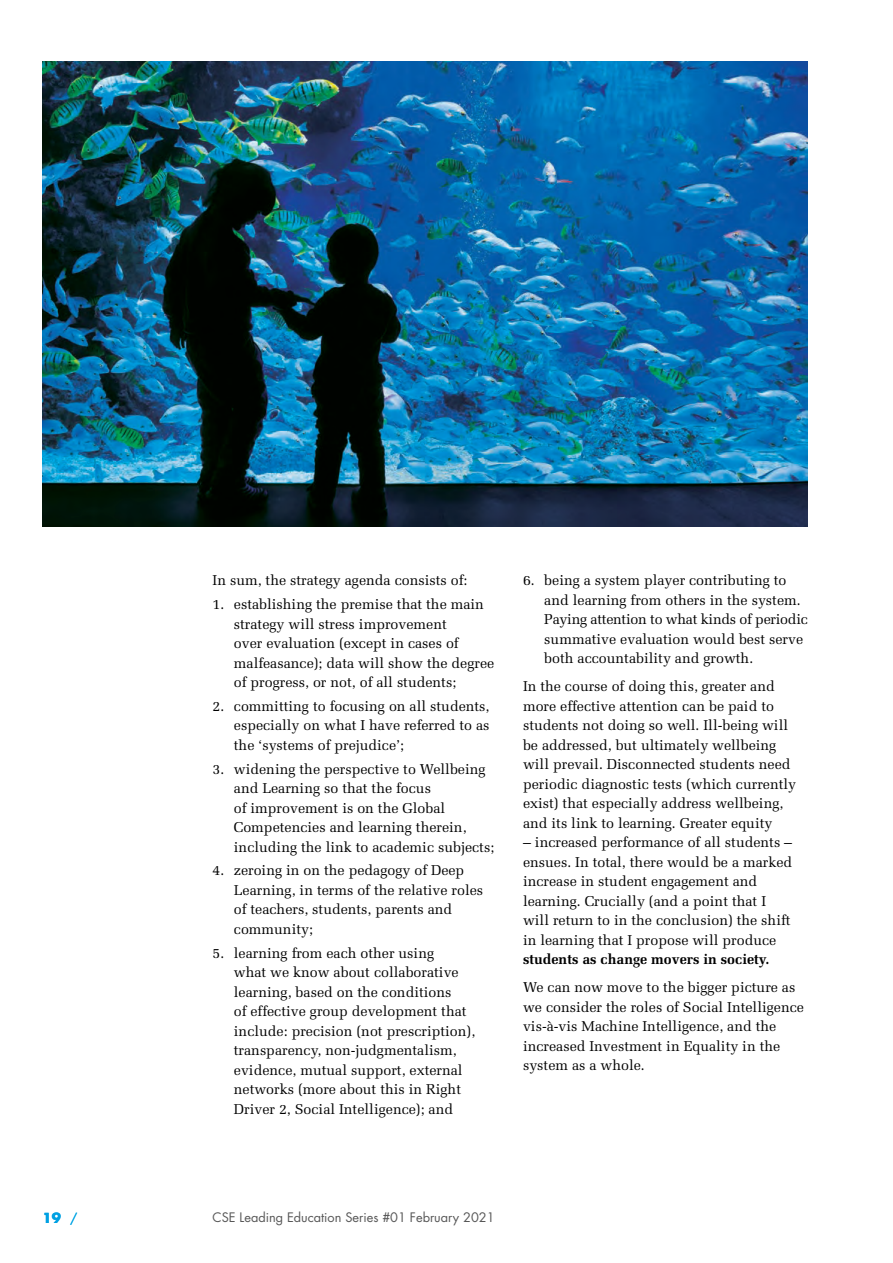
<style>
.page{position:relative;width:893px;height:1263px;background:#fff}
.page>*{position:absolute;margin:0;border:0;box-sizing:border-box;transform-origin:0 0}
.Body_copy_Indented{font:14.25px/19.5px "Melior";color:#000}
.Body_Copy{font:14.25px/19.5px "Melior";color:#000}
.t1{font:700 13.5px "Futura";color:#00a1e3}
.t2{font:12.75px "Futura";color:#575757}
.s1{font-weight:400;font-size:12.75px}
.s2{font-weight:700}
</style>
<div class="page">
<img style="left:43px;top:62px;width:765px;height:464px">
<p class="t1" style="left:43px;top:1208px;width:37px">19 <span class="s1">/</span></p>
<p class="Body_Copy" style="left:213px;top:571px;width:256px">In sum, the strategy agenda consists of:</p>
<p class="Body_copy_Indented" style="left:234px;top:594px;width:262px;text-indent:-21px">1. establishing the premise that the main strategy will stress improvement<br>over evaluation (except in cases of malfeasance); data will show the degree of progress, or not, of all students;</p>
<p class="Body_copy_Indented" style="left:234px;top:696px;width:257px;text-align:justify;text-indent:-21px">2. committing to focusing on all students, especially on what I have referred to as the ‘systems of prejudice’;</p>
<p class="Body_copy_Indented" style="left:234px;top:759px;width:262px;text-indent:-21px">3. widening the perspective to Wellbeing and Learning so that the focus<br>of improvement is on the Global Competencies and learning therein, including the link to academic subjects;</p>
<p class="Body_copy_Indented" style="left:234px;top:861px;width:251px;text-indent:-21px">4. zeroing in on the pedagogy of Deep<br>Learning, in terms of the relative roles of teachers, students, parents and community;</p>
<p class="Body_copy_Indented" style="left:234px;top:943px;width:243px;text-indent:-21px">5. learning from each other using<br>what we know about collaborative learning, based on the conditions<br>of effective group development that include: precision (not prescription), transparency, non-judgmentalism, evidence, mutual support, external networks (more about this in Right Driver 2, Social Intelligence); and</p>
<p class="Body_copy_Indented" style="left:544px;top:571px;width:265px;text-indent:-21px">6. being a system player contributing to and learning from others in the system.<br>Paying attention to what kinds of periodic summative evaluation would best serve both accountability and growth.</p>
<p class="Body_Copy" style="left:523px;top:677px;width:275px">In the course of doing this, greater and more effective attention can be paid to students not doing so well. Ill-being will be addressed, but ultimately wellbeing will prevail. Disconnected students need periodic diagnostic tests (which currently exist) that especially address wellbeing, and its link to learning. Greater equity</p>
<p class="Body_Copy" style="left:523px;top:832px;width:271px">– increased performance of all students – ensues. In total, there would be a marked increase in student engagement and learning. Crucially (and a point that I will return to in the conclusion) the shift in learning that I propose will produce <span class="s2">students as change movers in society.</span></p>
<p class="Body_Copy" style="left:523px;top:977px;width:283px">We can now move to the bigger picture as we consider the roles of Social Intelligence vis-à-vis Machine Intelligence, and the increased Investment in Equality in the system as a whole.</p>
<p class="t2" style="left:213px;top:1208px;width:284px">CSE Leading Education Series #01 February 2021</p>
</div>
